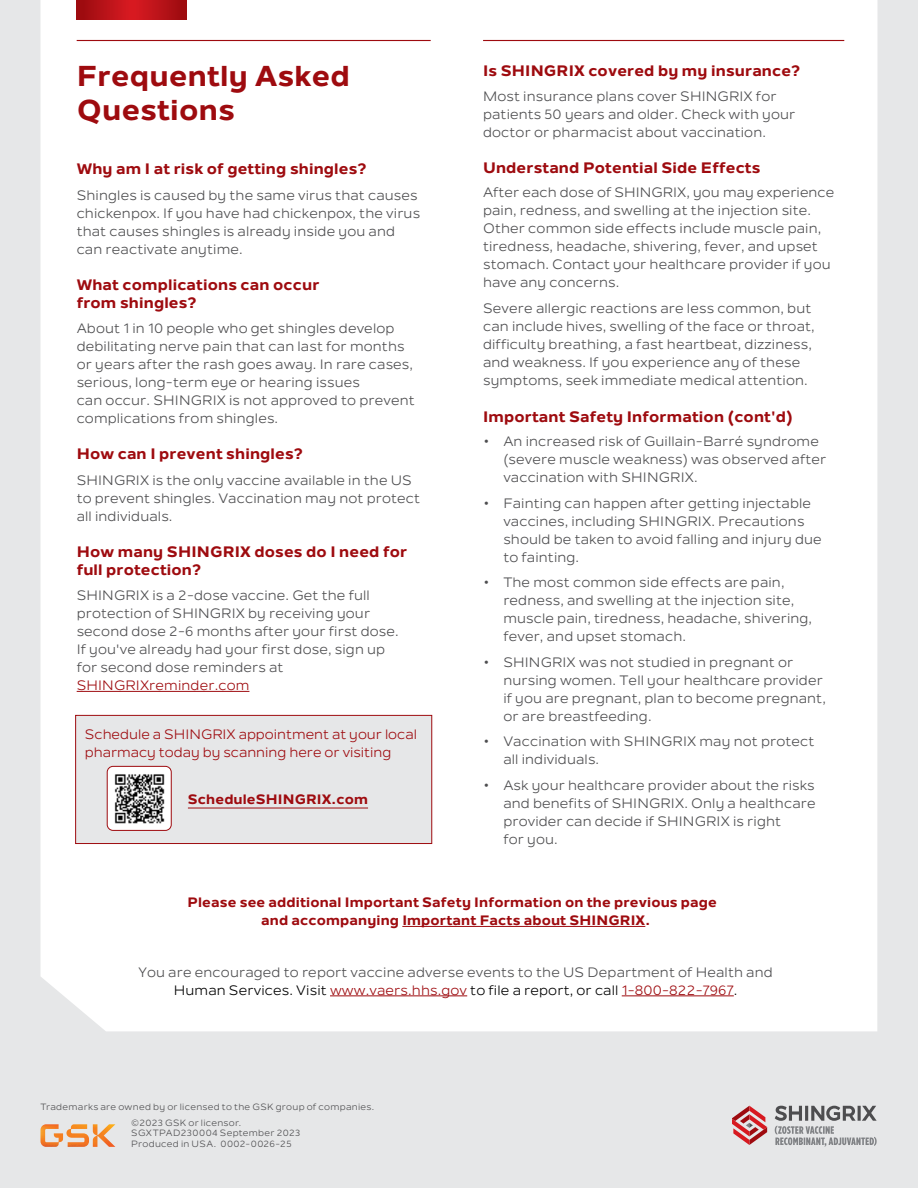
<style>
.page{position:relative;width:918px;height:1188px;background:#e6e7e8}
.page>*{position:absolute;margin:0;border:0;box-sizing:border-box;transform-origin:0 0}
.t1{font:800 28.5px/34.2px "Nolan";letter-spacing:.01em;color:#9e0b0f}
.t2{font:800 15px/18px "Nolan";letter-spacing:.01em;color:#9e0b0f}
.t3{font:13.5px/18px "Nolan";letter-spacing:.01em;color:#4d4d4f}
.t4{font:800 13.5px/18px "Nolan";letter-spacing:.01em;color:#9e0b0f;text-align:center}
.t5{font:13.5px/18px "Nolan";color:#9e0b0f}
.t6{font:9px/10.5px "Nolan";letter-spacing:.03em;color:#4d4d4f}
.s1{color:#000}
.s2{color:#9e0b0f}
</style>
<div class="page">
<svg style="left:40px;top:1124px;width:75px;height:23px"></svg>
<svg style="left:775px;top:1106px;width:102px;height:41px"></svg>
<svg style="left:733px;top:1106px;width:34px;height:39px"></svg>
<div style="left:40px;top:0;width:838px;height:1031px;background:#fff"></div>
<svg style="left:77px;top:0;width:110px;height:19px"></svg>
<hr style="left:330px;top:996px;width:137px;height:1px;background:#9e0b0f">
<hr style="left:622px;top:996px;width:112px;height:1px;background:#9e0b0f">
<hr style="left:77px;top:691px;width:172px;height:1px;background:#9e0b0f">
<div style="left:75px;top:715px;width:357px;height:129px;background:#e6e7e8;border:1px solid #9e0b0f"></div>
<hr style="left:402px;top:926px;width:243px;height:1px;background:#9e0b0f">
<hr style="left:483px;top:40px;width:361px;height:1px;background:#9e0b0f">
<hr style="left:77px;top:40px;width:354px;height:1px;background:#9e0b0f">
<hr style="left:188px;top:808px;width:180px;height:1px;background:#9e0b0f">
<div style="left:107px;top:766px;width:64px;height:64px;background:#fff;border-radius:6px"></div>
<div style="left:107px;top:766px;width:65px;height:65px;border:1px solid #9e0b0f;border-radius:6px"></div>
<img style="left:114px;top:774px;width:51px;height:50px">
<h1 class="t1" style="left:77px;top:60px;width:275px">Frequently Asked<br>Questions</h1>
<p class="t2" style="left:483px;top:62px;width:319px">Is SHINGRIX covered by my insurance?</p>
<p class="t3" style="left:483px;top:88px;width:314px">Most insurance plans cover SHINGRIX for patients 50 years and older. Check with your doctor or pharmacist about vaccination.</p>
<p class="t2" style="left:483px;top:160px;width:279px">Understand Potential Side Effects</p>
<p class="t3" style="left:483px;top:184px;width:353px">After each dose of SHINGRIX, you may experience pain, redness, and swelling at the injection site.<br>Other common side effects include muscle pain, tiredness, headache, shivering, fever, and upset stomach. Contact your healthcare provider if you have any concerns.</p>
<p class="t3" style="left:483px;top:299px;width:333px">Severe allergic reactions are less common, but can include hives, swelling of the face or throat, difficulty breathing, a fast heartbeat, dizziness, and weakness. If you experience any of these symptoms, seek immediate medical attention.</p>
<p class="t2" style="left:483px;top:409px;width:311px">Important Safety Information (cont'd)</p>
<p class="t3" style="left:503px;top:433px;width:324px;text-indent:-20px">• An increased risk of Guillain-Barré syndrome (severe muscle weakness) was observed after vaccination with SHINGRIX.</p>
<p class="t3" style="left:503px;top:494px;width:320px;text-indent:-20px">• Fainting can happen after getting injectable vaccines, including SHINGRIX. Precautions should be taken to avoid falling and injury due to fainting.</p>
<p class="t3" style="left:503px;top:574px;width:310px;text-indent:-20px">• The most common side effects are pain, redness, and swelling at the injection site, muscle pain, tiredness, headache, shivering, fever, and upset stomach.</p>
<p class="t3" style="left:503px;top:653px;width:324px;text-indent:-20px">• SHINGRIX was not studied in pregnant or nursing women. Tell your healthcare provider if you are pregnant, plan to become pregnant, or are breastfeeding.</p>
<p class="t3" style="left:503px;top:733px;width:313px;text-indent:-20px">• Vaccination with SHINGRIX may not protect all individuals.</p>
<p class="t3" style="left:503px;top:776px;width:314px;text-indent:-20px">• Ask your healthcare provider about the risks and benefits of SHINGRIX. Only a healthcare provider can decide if SHINGRIX is right<br>for you.</p>
<p class="t2" style="left:77px;top:160px;width:291px">Why am I at risk of getting shingles?</p>
<p class="t3" style="left:77px;top:186px;width:345px">Shingles is caused by the same virus that causes chickenpox. If you have had chickenpox, the virus that causes shingles is already inside you and can reactivate anytime.</p>
<p class="t2" style="left:77px;top:276px;width:244px">What complications can occur from shingles?</p>
<p class="t3" style="left:77px;top:320px;width:340px">About 1 in 10 people who get shingles develop debilitating nerve pain that can last for months or years after the rash goes away. In rare cases, serious, long-term eye or hearing issues<br>can occur. SHINGRIX is not approved to prevent complications from shingles.</p>
<p class="t2" style="left:77px;top:445px;width:228px">How can I prevent shingles?</p>
<p class="t3" style="left:77px;top:471px;width:345px">SHINGRIX is the only vaccine available in the US to prevent shingles. Vaccination may not protect all individuals.</p>
<p class="t2" style="left:77px;top:543px;width:332px">How many SHINGRIX doses do I need for full protection?</p>
<p class="t3" style="left:77px;top:587px;width:324px">SHINGRIX is a 2-dose vaccine. Get the full protection of SHINGRIX by receiving your second dose 2-6 months after your first dose.<br>If you've already had your first dose, sign up for second dose reminders at</p>
<p class="t5" style="left:77px;top:677px;width:174px">SHINGRIXreminder.com</p>
<p class="t5" style="left:85px;top:725px;width:334px">Schedule a SHINGRIX appointment at your local pharmacy today by scanning here or visiting</p>
<p class="t4" style="left:188px;top:790px;width:182px">ScheduleSHINGRIX.com</p>
<p class="t4" style="left:188px;top:894px;width:531px">Please see additional Important Safety Information on the previous page and accompanying Important Facts about SHINGRIX.</p>
<p class="t3" style="left:138px;top:963px;width:636px;text-align:center">You are encouraged to report vaccine adverse events to the US Department of Health and<br><span class="s1">Human Services. Visit</span> <span class="s2">www.vaers.hhs.gov</span> <span class="s1">to file a report, or call</span> <span class="s2">1-800-822-7967</span><span class="s1">.</span></p>
<p class="t6" style="left:41px;top:1102px;width:335px">Trademarks are owned by or licensed to the GSK group of companies.</p>
<p class="t6" style="left:131px;top:1118px;width:171px">©2023 GSK or licensor.<br>SGXTPAD230004 September 2023<br>Produced in USA. 0002-0026-25</p>
</div>
